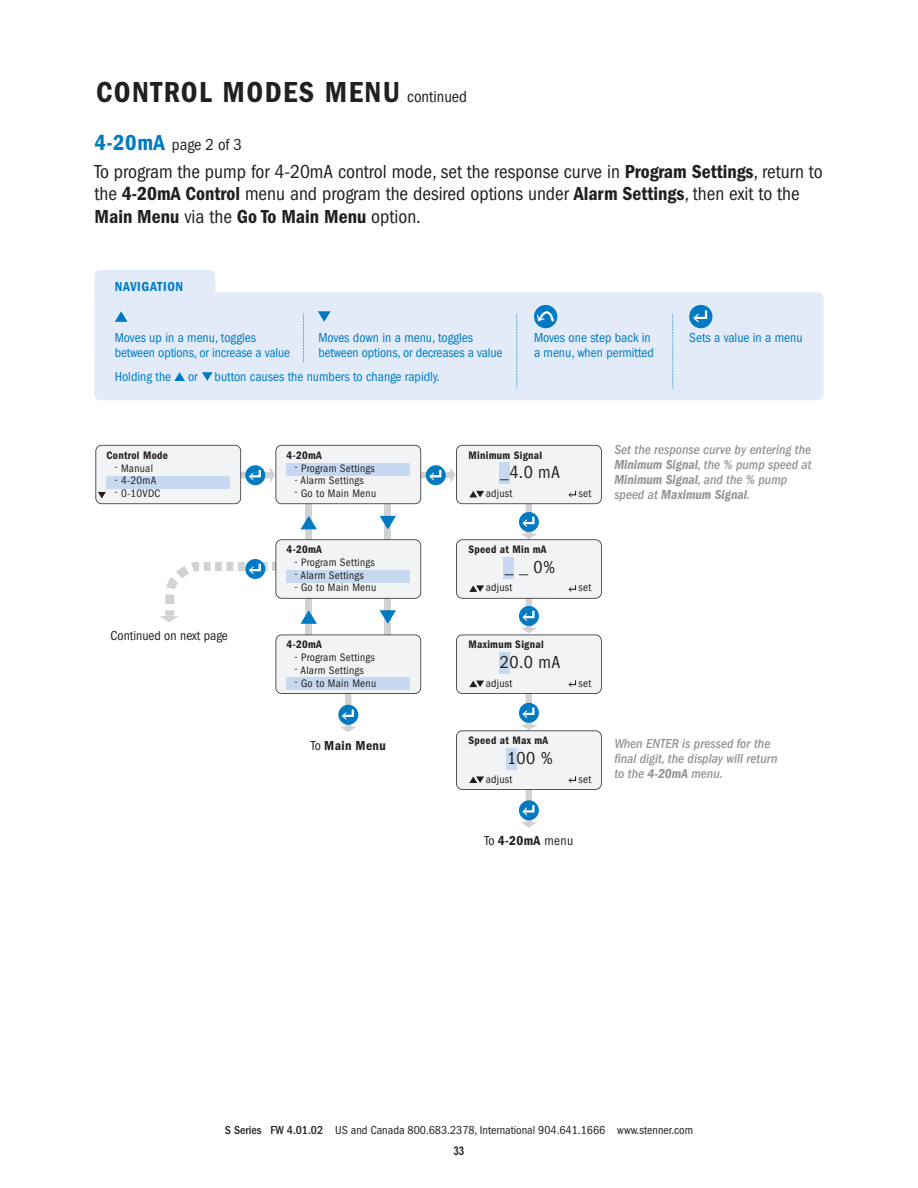
<style>
.page{position:relative;width:918px;height:1188px;background:#fff}
.page>*{position:absolute;margin:0;border:0;box-sizing:border-box;transform-origin:0 0}
.t1{font:600 condensed 30px "Franklin Gothic";letter-spacing:.05em;color:#231f20}
.t2{font:condensed 19.5px/22.5px "Franklin Gothic";color:#231f20}
.t3{font:condensed 18px "Franklin Gothic";letter-spacing:.025em;color:#231f20}
.t4{font:condensed 16.5px "Franklin Gothic";color:#231f20}
.t5{font:condensed 13.5px/15px "Franklin Gothic";color:#007bc3}
.t6{font:italic 500 condensed 13.5px/15px "Franklin Gothic";color:#939598}
.t7{font:condensed 13.5px "Franklin Gothic";color:#231f20}
.t8{font:600 condensed 13.5px "Franklin Gothic";letter-spacing:.025em;color:#231f20}
.t9{font:600 condensed 13.5px "Franklin Gothic";letter-spacing:.05em;color:#007bc3}
.t10{font:condensed 12px "Franklin Gothic";color:#231f20}
.t11{font:700 12px "Arial Narrow";color:#231f20}
.t12{font:condensed 11.25px "Franklin Gothic";letter-spacing:.025em;color:#231f20}
.t13{font:600 condensed 11.25px "Franklin Gothic";letter-spacing:.025em;color:#231f20}
.s1{font-weight:400;font-size:16.5px}
.s2{font-weight:600;font-size:22.5px;color:#007bc3}
.s3{font-weight:600}
.s4{font-weight:400}
.s5{font-weight:500}
</style>
<div class="page">
<svg style="left:519px;top:606px;width:20px;height:20px"></svg>
<svg style="left:521px;top:599px;width:16px;height:34px"></svg>
<svg style="left:519px;top:703px;width:20px;height:20px"></svg>
<svg style="left:521px;top:694px;width:16px;height:36px"></svg>
<svg style="left:519px;top:512px;width:20px;height:20px"></svg>
<svg style="left:521px;top:504px;width:16px;height:35px"></svg>
<div style="left:456px;top:445px;width:145px;height:59px;background:#f2f3f4;border-radius:6px"></div>
<div style="left:456px;top:445px;width:146px;height:59px;border:2px solid #231f20;border-radius:6px"></div>
<div style="left:499px;top:462px;width:10px;height:22px;background:#c6d9f0"></div>
<svg style="left:469px;top:491px;width:15px;height:6px"></svg>
<svg style="left:568px;top:490px;width:9px;height:8px"></svg>
<svg style="left:519px;top:800px;width:20px;height:20px"></svg>
<svg style="left:521px;top:790px;width:16px;height:38px"></svg>
<svg style="left:338px;top:705px;width:20px;height:20px"></svg>
<svg style="left:340px;top:694px;width:17px;height:38px"></svg>
<div style="left:305px;top:470px;width:7px;height:209px;background:#d1d2d4"></div>
<div style="left:385px;top:470px;width:6px;height:209px;background:#d1d2d4"></div>
<svg style="left:426px;top:465px;width:20px;height:20px"></svg>
<svg style="left:421px;top:467px;width:35px;height:16px"></svg>
<svg style="left:245px;top:465px;width:20px;height:20px"></svg>
<svg style="left:241px;top:467px;width:34px;height:16px"></svg>
<svg style="left:301px;top:516px;width:16px;height:13px"></svg>
<svg style="left:380px;top:516px;width:16px;height:13px"></svg>
<div style="left:96px;top:445px;width:145px;height:59px;background:#f2f3f4;border-radius:6px"></div>
<div style="left:95px;top:445px;width:146px;height:59px;border:2px solid #231f20;border-radius:6px"></div>
<div style="left:107px;top:476px;width:123px;height:12px;background:#c6d9f0"></div>
<svg style="left:98px;top:492px;width:8px;height:7px"></svg>
<div style="left:276px;top:445px;width:145px;height:59px;background:#f2f3f4;border-radius:6px"></div>
<div style="left:276px;top:445px;width:145px;height:59px;border:2px solid #231f20;border-radius:6px"></div>
<div style="left:287px;top:463px;width:123px;height:13px;background:#c6d9f0"></div>
<div style="left:276px;top:540px;width:145px;height:58px;background:#f2f3f4;border-radius:6px"></div>
<div style="left:276px;top:539px;width:145px;height:60px;border:2px solid #231f20;border-radius:6px"></div>
<div style="left:287px;top:570px;width:123px;height:13px;background:#c6d9f0"></div>
<div style="left:276px;top:635px;width:145px;height:58px;background:#f2f3f4;border-radius:6px"></div>
<div style="left:276px;top:635px;width:145px;height:59px;border:2px solid #231f20;border-radius:6px"></div>
<div style="left:287px;top:678px;width:123px;height:12px;background:#c6d9f0"></div>
<svg style="left:301px;top:610px;width:16px;height:14px"></svg>
<svg style="left:380px;top:610px;width:16px;height:14px"></svg>
<div style="left:456px;top:540px;width:145px;height:58px;background:#f2f3f4;border-radius:6px"></div>
<div style="left:456px;top:539px;width:146px;height:60px;border:2px solid #231f20;border-radius:6px"></div>
<div style="left:504px;top:557px;width:10px;height:21px;background:#c6d9f0"></div>
<div style="left:456px;top:635px;width:145px;height:58px;background:#f2f3f4;border-radius:6px"></div>
<div style="left:456px;top:635px;width:146px;height:59px;border:2px solid #231f20;border-radius:6px"></div>
<div style="left:499px;top:652px;width:10px;height:21px;background:#c6d9f0"></div>
<div style="left:456px;top:731px;width:145px;height:58px;background:#f2f3f4;border-radius:6px"></div>
<div style="left:456px;top:730px;width:146px;height:60px;border:2px solid #231f20;border-radius:6px"></div>
<div style="left:507px;top:748px;width:10px;height:21px;background:#c6d9f0"></div>
<svg style="left:160px;top:556px;width:123px;height:66px"></svg>
<svg style="left:469px;top:585px;width:15px;height:7px"></svg>
<svg style="left:568px;top:585px;width:9px;height:7px"></svg>
<svg style="left:469px;top:681px;width:15px;height:6px"></svg>
<svg style="left:568px;top:680px;width:9px;height:7px"></svg>
<svg style="left:469px;top:776px;width:15px;height:7px"></svg>
<svg style="left:568px;top:776px;width:9px;height:7px"></svg>
<div style="left:94px;top:270px;width:121px;height:92px;background:#e2ebf7;border-radius:5px"></div>
<div style="left:94px;top:292px;width:730px;height:108px;background:#e2ebf7;border-radius:5px"></div>
<svg style="left:115px;top:311px;width:13px;height:11px"></svg>
<svg style="left:318px;top:311px;width:13px;height:11px"></svg>
<svg style="left:303px;top:314px;width:1px;height:48px"></svg>
<svg style="left:516px;top:314px;width:1px;height:75px"></svg>
<div style="left:689px;top:305px;width:23px;height:23px;background:#007bc3;border-radius:50%"></div>
<svg style="left:692px;top:308px;width:16px;height:15px"></svg>
<div style="left:534px;top:305px;width:23px;height:23px;background:#007bc3;border-radius:50%"></div>
<svg style="left:537px;top:311px;width:18px;height:13px"></svg>
<svg style="left:672px;top:314px;width:1px;height:75px"></svg>
<svg style="left:174px;top:372px;width:11px;height:9px"></svg>
<svg style="left:202px;top:372px;width:11px;height:9px"></svg>
<h1 class="t1" style="left:96px;top:82px;width:373px">CONTROL MODES MENU <span class="s1">continued</span></h1>
<p class="t4" style="left:95px;top:139px;width:149px"><span class="s2">4-20mA</span> page 2 of 3</p>
<h2 class="t2" style="left:95px;top:162px;width:730px">To program the pump for 4-20mA control mode, set the response curve in <span class="s3">Program Settings</span>, return to the <span class="s3">4-20mA Control</span> menu and program the desired options under <span class="s3">Alarm Settings</span>, then exit to the<br><span class="s3">Main Menu</span> via the <span class="s3">Go To Main Menu</span> option.</h2>
<p class="t9" style="left:115px;top:282px;width:70px">NAVIGATION</p>
<p class="t5" style="left:115px;top:331px;width:177px">Moves up in a menu, toggles between options, or increase a value</p>
<p class="t5" style="left:318px;top:331px;width:186px">Moves down in a menu, toggles between options, or decreases a value</p>
<p class="t5" style="left:115px;top:370px;width:84px">Holding the or</p>
<p class="t5" style="left:215px;top:370px;width:227px">button causes the numbers to change rapidly.</p>
<p class="t5" style="left:534px;top:331px;width:121px">Moves one step back in a menu, when permitted</p>
<p class="t5" style="left:689px;top:331px;width:115px">Sets a value in a menu</p>
<p class="t13" style="left:107px;top:451px;width:63px">Control Mode</p>
<p class="t12" style="left:114px;top:464px;width:40px">- Manual</p>
<p class="t12" style="left:114px;top:477px;width:43px">- 4-20mA</p>
<p class="t12" style="left:114px;top:489px;width:47px">- 0-10VDC</p>
<p class="t7" style="left:111px;top:631px;width:119px">Continued on next page</p>
<p class="t13" style="left:287px;top:451px;width:37px">4-20mA</p>
<p class="t12" style="left:294px;top:464px;width:82px">- Program Settings</p>
<p class="t12" style="left:294px;top:477px;width:71px">- Alarm Settings</p>
<p class="t12" style="left:294px;top:489px;width:83px">- Go to Main Menu</p>
<p class="t13" style="left:287px;top:546px;width:37px">4-20mA</p>
<p class="t12" style="left:294px;top:559px;width:82px">- Program Settings</p>
<p class="t12" style="left:294px;top:571px;width:71px">- Alarm Settings</p>
<p class="t12" style="left:294px;top:584px;width:83px">- Go to Main Menu</p>
<p class="t13" style="left:287px;top:641px;width:37px">4-20mA</p>
<p class="t12" style="left:294px;top:654px;width:82px">- Program Settings</p>
<p class="t12" style="left:294px;top:666px;width:71px">- Alarm Settings</p>
<p class="t12" style="left:294px;top:679px;width:83px">- Go to Main Menu</p>
<p class="t8" style="left:311px;top:741px;width:76px"><span class="s4">To</span> Main Menu</p>
<p class="t13" style="left:469px;top:451px;width:75px">Minimum Signal</p>
<h3 class="t3" style="left:500px;top:466px;width:62px">_4.0 mA</h3>
<p class="t12" style="left:486px;top:489px;width:28px">adjust</p>
<p class="t12" style="left:578px;top:489px;width:14px">set</p>
<p class="t13" style="left:469px;top:546px;width:80px">Speed at Min mA</p>
<h3 class="t3" style="left:505px;top:561px;width:52px">__0%</h3>
<p class="t12" style="left:486px;top:584px;width:28px">adjust</p>
<p class="t12" style="left:578px;top:584px;width:14px">set</p>
<p class="t13" style="left:469px;top:641px;width:77px">Maximum Signal</p>
<h3 class="t3" style="left:500px;top:656px;width:62px">20.0 mA</h3>
<p class="t12" style="left:486px;top:679px;width:28px">adjust</p>
<p class="t12" style="left:578px;top:679px;width:14px">set</p>
<p class="t13" style="left:469px;top:737px;width:81px">Speed at Max mA</p>
<h3 class="t3" style="left:507px;top:752px;width:48px">100 %</h3>
<p class="t12" style="left:486px;top:775px;width:28px">adjust</p>
<p class="t12" style="left:578px;top:775px;width:14px">set</p>
<p class="t7" style="left:485px;top:836px;width:90px">To <span class="s3">4-20mA</span> menu</p>
<p class="t6" style="left:614px;top:443px;width:199px">Set the response curve by entering the<br><span class="s3">Minimum Signal</span>, the % pump speed at<br><span class="s3">Minimum Signal</span>, and the % pump speed at <span class="s3">Maximum Signal</span>.</p>
<p class="t6" style="left:614px;top:737px;width:165px">When ENTER is pressed for the final digit, the display will return to the <span class="s3">4-20mA</span> menu.</p>
<p class="t10" style="left:225px;top:1126px;width:470px"><span class="s5">S Series FW 4.01.02</span> US and Canada 800.683.2378, International 904.641.1666 www.stenner.com</p>
<p class="t11" style="left:453px;top:1144px;width:12px">33</p>
</div>
